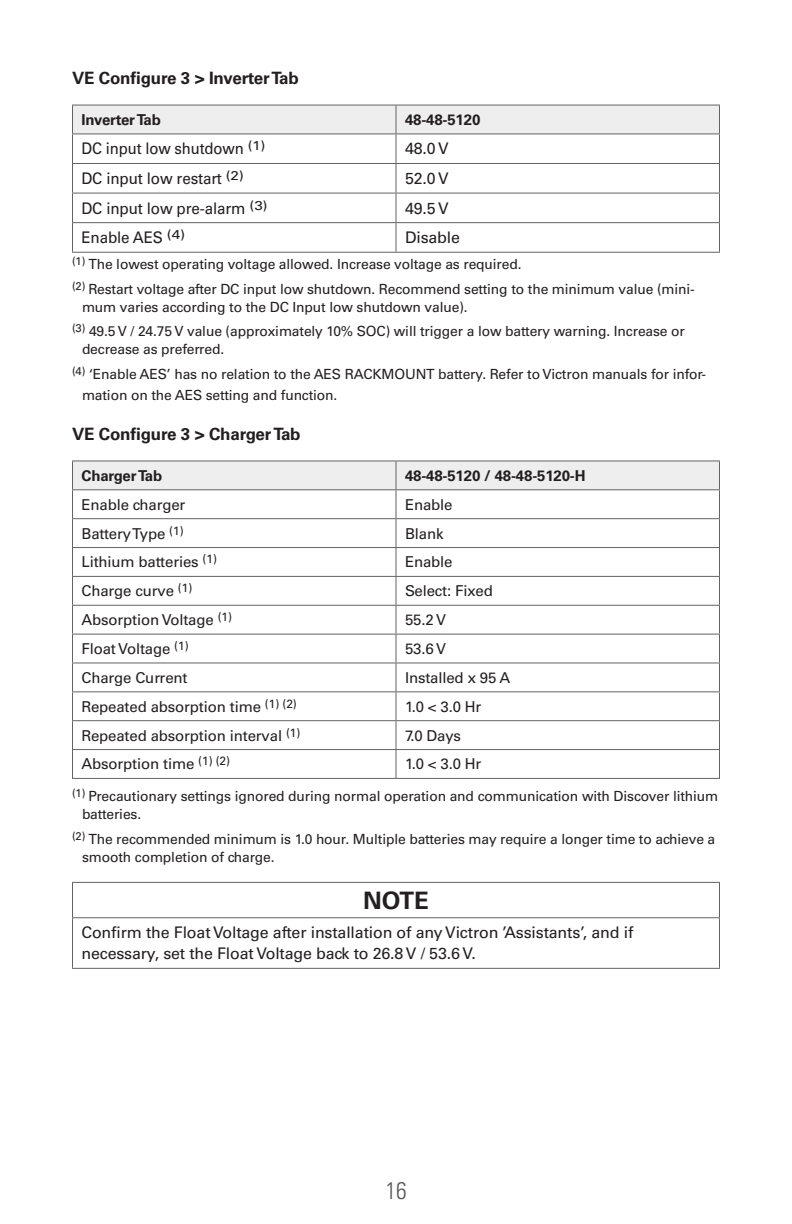
<style>
.page{position:relative;width:792px;height:1224px;background:#fff}
.page>*{position:absolute;margin:0;border:0;box-sizing:border-box;transform-origin:0 0}
.Warning_Header{font:700 24px "Univers LT Std";color:#231f20}
.t1{font:300 condensed 24px "Univers LT Std";color:#57585a}
.Paragraph_Title{font:700 17px "Univers LT Std";letter-spacing:-.01em;color:#231f20}
.Table_Text{font:16px/21px "Univers LT Std";letter-spacing:-.01em;color:#231f20}
.Table_Text-2{font:16px "Univers LT Std";letter-spacing:-.01em;color:#231f20;scale:.95 1}
.Table_Text-3{font:16px "Univers LT Std";letter-spacing:-.01em;color:#231f20;scale:.93 1}
.Table_Text_small{font:15px "Univers LT Std";letter-spacing:-.01em;color:#231f20}
.Table_Text_small-2{font:700 15px "Univers LT Std";letter-spacing:-.01em;color:#231f20}
.Table_Text_small-3{font:700 15px "Univers LT Std";letter-spacing:-.03em;color:#231f20}
.Legal{font:14px/18px "Univers LT Std";letter-spacing:-.01em;color:#231f20}
</style>
<div class="page">
<hr style="left:72px;top:252px;width:324px;height:1px;background:#636366">
<hr style="left:396px;top:252px;width:324px;height:1px;background:#636366">
<svg style="left:72px;top:105px;width:648px;height:147px"></svg>
<hr style="left:72px;top:133px;width:324px;height:1px;background:#636366">
<hr style="left:396px;top:133px;width:324px;height:1px;background:#636366">
<hr style="left:72px;top:460px;width:324px;height:1px;background:#636366">
<hr style="left:396px;top:460px;width:324px;height:1px;background:#636366">
<svg style="left:72px;top:461px;width:648px;height:317px"></svg>
<hr style="left:72px;top:778px;width:324px;height:1px;background:#636366">
<hr style="left:396px;top:778px;width:324px;height:1px;background:#636366">
<hr style="left:72px;top:917px;width:648px;height:1px;background:#636366">
<hr style="left:72px;top:918px;width:1px;height:50px;background:#636366">
<hr style="left:719px;top:918px;width:1px;height:50px;background:#636366">
<hr style="left:72px;top:968px;width:648px;height:1px;background:#636366">
<hr style="left:72px;top:882px;width:648px;height:1px;background:#636366">
<hr style="left:72px;top:883px;width:1px;height:34px;background:#636366">
<hr style="left:719px;top:883px;width:1px;height:34px;background:#636366">
<p class="Paragraph_Title" style="left:72px;top:68px;width:228px">VE Configure 3 &gt; Inverter Tab</p>
<p class="Table_Text_small-3" style="left:82px;top:111px;width:81px">Inverter Tab</p>
<p class="Table_Text_small-2" style="left:405px;top:111px;width:77px">48-48-5120</p>
<p class="Table_Text-3" style="left:82px;top:139px;width:199px">DC input low shutdown <sup>(1)</sup></p>
<p class="Table_Text" style="left:405px;top:138px;width:45px">48.0 V</p>
<p class="Table_Text-2" style="left:82px;top:169px;width:173px">DC input low restart <sup>(2)</sup></p>
<p class="Table_Text" style="left:405px;top:168px;width:45px">52.0 V</p>
<p class="Table_Text-2" style="left:82px;top:198px;width:198px">DC input low pre-alarm <sup>(3)</sup></p>
<p class="Table_Text" style="left:405px;top:198px;width:45px">49.5 V</p>
<p class="Table_Text-2" style="left:82px;top:228px;width:111px">Enable AES <sup>(4)</sup></p>
<p class="Table_Text" style="left:405px;top:227px;width:57px">Disable</p>
<p class="Legal" style="left:72px;top:255px;width:451px"><sup>(1)</sup> The lowest operating voltage allowed. Increase voltage as required.</p>
<p class="Legal" style="left:82px;top:280px;width:614px;text-indent:-10px"><sup>(2)</sup> Restart voltage after DC input low shutdown. Recommend setting to the minimum value (mini&shy;mum varies according to the DC Input low shutdown value).</p>
<p class="Legal" style="left:82px;top:322px;width:604px;text-indent:-10px"><sup>(3)</sup> 49.5 V / 24.75 V value (approximately 10% SOC) will trigger a low battery warning. Increase or decrease as preferred.</p>
<p class="Legal" style="left:82px;top:363px;width:626px;line-height:21px;text-indent:-10px"><sup>(4)</sup> ‘Enable AES’ has no relation to the AES RACKMOUNT battery. Refer to Victron manuals for infor&shy;mation on the AES setting and function.</p>
<p class="Paragraph_Title" style="left:72px;top:424px;width:230px">VE Configure 3 &gt; Charger Tab</p>
<p class="Table_Text_small-2" style="left:82px;top:467px;width:82px">Charger Tab</p>
<p class="Table_Text_small-2" style="left:405px;top:467px;width:182px">48-48-5120 / 48-48-5120-H</p>
<p class="Table_Text_small" style="left:82px;top:495px;width:105px">Enable charger</p>
<p class="Table_Text_small" style="left:405px;top:495px;width:49px">Enable</p>
<p class="Table_Text_small" style="left:82px;top:524px;width:104px">Battery Type <sup>(1)</sup></p>
<p class="Table_Text_small" style="left:405px;top:524px;width:40px">Blank</p>
<p class="Table_Text_small" style="left:82px;top:553px;width:137px">Lithium batteries <sup>(1)</sup></p>
<p class="Table_Text_small" style="left:405px;top:553px;width:49px">Enable</p>
<p class="Table_Text_small" style="left:82px;top:582px;width:112px">Charge curve <sup>(1)</sup></p>
<p class="Table_Text_small" style="left:405px;top:582px;width:89px">Select: Fixed</p>
<p class="Table_Text_small" style="left:82px;top:611px;width:152px">Absorption Voltage <sup>(1)</sup></p>
<p class="Table_Text_small" style="left:405px;top:611px;width:43px">55.2 V</p>
<p class="Table_Text_small" style="left:82px;top:640px;width:109px">Float Voltage <sup>(1)</sup></p>
<p class="Table_Text_small" style="left:405px;top:640px;width:43px">53.6 V</p>
<p class="Table_Text_small" style="left:82px;top:668px;width:108px">Charge Current</p>
<p class="Table_Text_small" style="left:405px;top:668px;width:107px">Installed x 95 A</p>
<p class="Table_Text_small" style="left:82px;top:697px;width:217px">Repeated absorption time <sup>(1)</sup> <sup>(2)</sup></p>
<p class="Table_Text_small" style="left:405px;top:697px;width:78px">1.0 &lt; 3.0 Hr</p>
<p class="Table_Text_small" style="left:82px;top:726px;width:220px">Repeated absorption interval <sup>(1)</sup></p>
<p class="Table_Text_small" style="left:405px;top:726px;width:58px">7.0 Days</p>
<p class="Table_Text_small" style="left:82px;top:755px;width:150px">Absorption time <sup>(1)</sup> <sup>(2)</sup></p>
<p class="Table_Text_small" style="left:405px;top:755px;width:78px">1.0 &lt; 3.0 Hr</p>
<p class="Legal" style="left:82px;top:787px;width:638px;text-indent:-10px"><sup>(1)</sup> Precautionary settings ignored during normal operation and communication with Discover lithium batteries.</p>
<p class="Legal" style="left:82px;top:830px;width:635px;text-indent:-10px"><sup>(2)</sup> The recommended minimum is 1.0 hour. Multiple batteries may require a longer time to achieve a smooth completion of charge.</p>
<p class="Warning_Header" style="left:363px;top:886px;width:67px">NOTE</p>
<p class="Table_Text" style="left:82px;top:922px;width:553px">Confirm the Float Voltage after installation of any Victron ’Assistants’, and if necessary, set the Float Voltage back to 26.8 V / 53.6 V.</p>
<h1 class="t1" style="left:385px;top:1176px;width:23px">16</h1>
</div>
